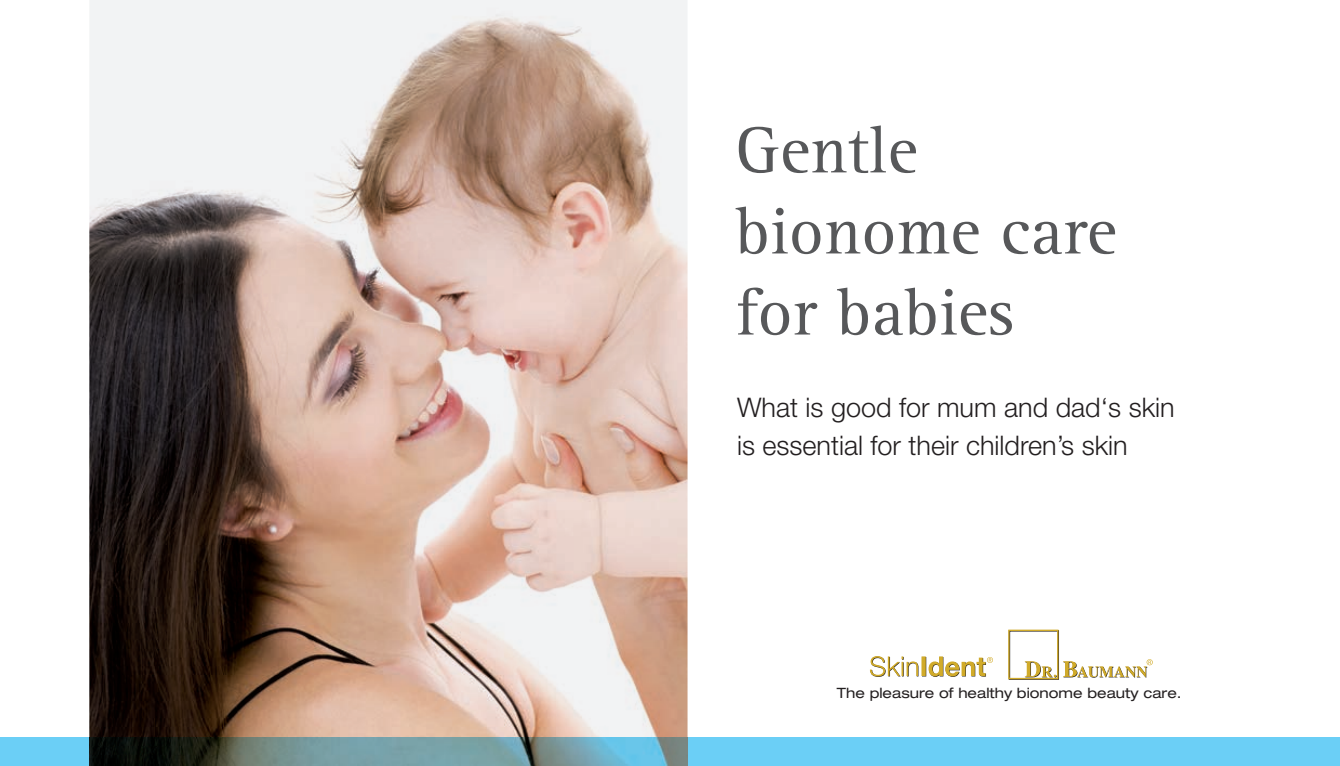
<style>
.page{position:relative;width:1340px;height:766px;background:#fff}
.page>*{position:absolute;margin:0;border:0;box-sizing:border-box;transform-origin:0 0}
.t1{font:67.5px/81px "Rotis Serif";color:#57585a}
.t2{font:300 27px/38.2px "Helvetica Neue";color:#231f20}
.t3{font:expanded 14.17px "Helvetica Neue";color:#231f20}
</style>
<div class="page">
<div style="left:0;top:737px;width:1339px;height:28px;background:#6bcff6"></div>
<img style="left:89px;top:0;width:598px;height:737px">
<img style="left:89px;top:737px;width:598px;height:28px">
<svg style="left:870px;top:656px;width:123px;height:20px"></svg>
<div style="left:1008px;top:629px;width:50px;height:50px;border:1px solid #d1ab2a"></div>
<svg style="left:1024px;top:661px;width:32px;height:16px"></svg>
<svg style="left:1063px;top:659px;width:89px;height:18px"></svg>
<h1 class="t1" style="left:735px;top:111px;width:383px">Gentle bionome care for babies</h1>
<p class="t2" style="left:737px;top:387px;width:439px">What is good for mum and dad‘s skin is essential for their children’s skin</p>
<p class="t3" style="left:837px;top:684px;width:346px">The pleasure of healthy bionome beauty care.</p>
</div>
